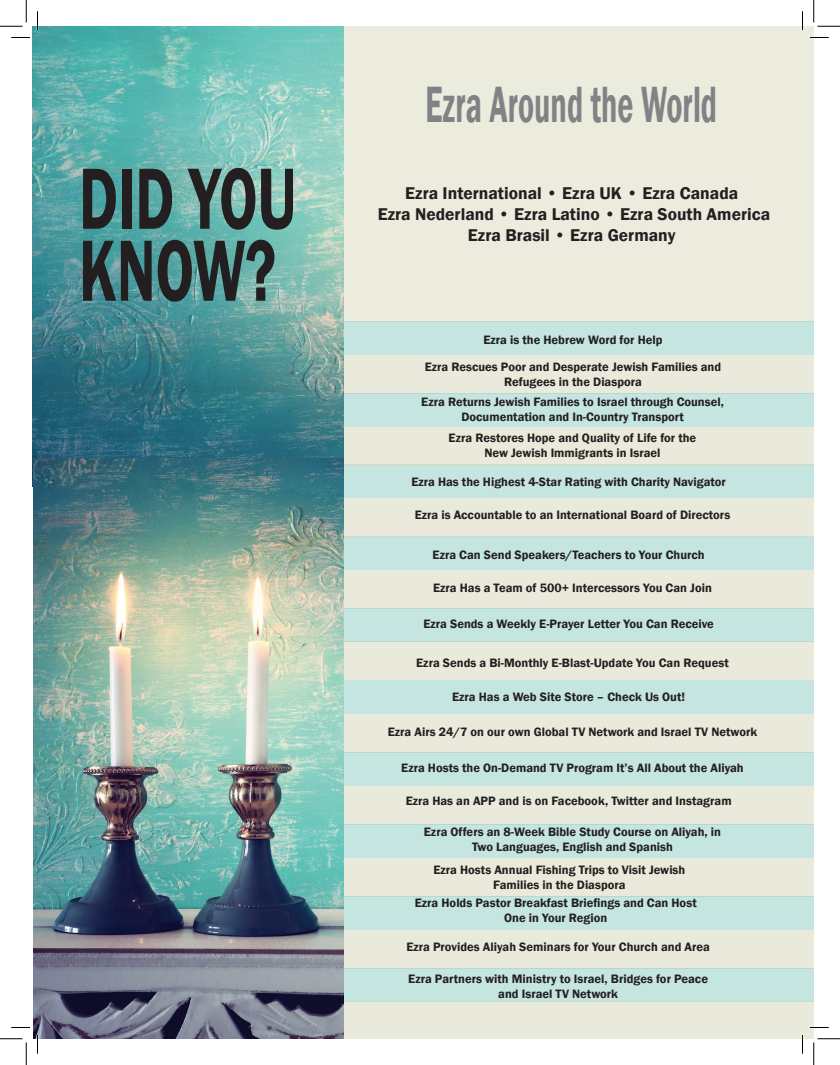
<style>
.page{position:relative;width:840px;height:1065px;background:#fff}
.page>*{position:absolute;margin:0;border:0;box-sizing:border-box;transform-origin:0 0}
.t1{font:600 90px/72px "Franklin Gothic";color:#231f20;scale:.67 1}
.t2{font:600 52.5px "Franklin Gothic";color:#808285;scale:.57 1}
.t3{font:600 17.5px/21px "Franklin Gothic";color:#231f20;text-align:center}
.t4{font:600 12.5px/15px "Franklin Gothic";color:#231f20;text-align:center}
</style>
<div class="page">
<div style="left:311px;top:26px;width:503px;height:296px;background:#ebecdd"></div>
<div style="left:340px;top:642px;width:474px;height:38px;background:#eaeadc"></div>
<div style="left:340px;top:680px;width:474px;height:34px;background:#c5e5e0"></div>
<div style="left:340px;top:714px;width:474px;height:38px;background:#eaeadc"></div>
<div style="left:340px;top:752px;width:474px;height:34px;background:#c5e5e0"></div>
<div style="left:340px;top:786px;width:474px;height:38px;background:#eaeadc"></div>
<div style="left:340px;top:824px;width:474px;height:34px;background:#c5e5e0"></div>
<div style="left:340px;top:858px;width:474px;height:38px;background:#eaeadc"></div>
<div style="left:340px;top:896px;width:474px;height:34px;background:#c5e5e0"></div>
<div style="left:340px;top:930px;width:474px;height:38px;background:#eaeadc"></div>
<div style="left:340px;top:968px;width:474px;height:34px;background:#c5e5e0"></div>
<div style="left:340px;top:1002px;width:474px;height:37px;background:#eaeadc"></div>
<div style="left:340px;top:536px;width:474px;height:34px;background:#c5e5e0"></div>
<div style="left:340px;top:464px;width:474px;height:34px;background:#c5e5e0"></div>
<div style="left:340px;top:321px;width:474px;height:34px;background:#c5e5e0"></div>
<div style="left:340px;top:355px;width:474px;height:38px;background:#eaeadc"></div>
<div style="left:340px;top:393px;width:474px;height:34px;background:#c5e5e0"></div>
<div style="left:340px;top:427px;width:474px;height:38px;background:#eaeadc"></div>
<div style="left:340px;top:498px;width:474px;height:38px;background:#eaeadc"></div>
<div style="left:340px;top:570px;width:474px;height:38px;background:#eaeadc"></div>
<div style="left:340px;top:608px;width:474px;height:34px;background:#c5e5e0"></div>
<img style="left:33px;top:26px;width:310px;height:432px">
<img style="left:33px;top:458px;width:310px;height:581px">
<svg style="left:11px;top:37px;width:19px;height:1px"></svg>
<svg style="left:810px;top:37px;width:19px;height:1px"></svg>
<svg style="left:11px;top:1027px;width:19px;height:1px"></svg>
<svg style="left:810px;top:1027px;width:19px;height:1px"></svg>
<svg style="left:37px;top:11px;width:1px;height:19px"></svg>
<svg style="left:37px;top:1035px;width:1px;height:19px"></svg>
<svg style="left:802px;top:11px;width:1px;height:19px"></svg>
<svg style="left:802px;top:1035px;width:1px;height:19px"></svg>
<svg style="left:0;top:0;width:27px;height:27px"></svg>
<svg style="left:0;top:1039px;width:27px;height:26px"></svg>
<svg style="left:814px;top:0;width:26px;height:27px"></svg>
<svg style="left:814px;top:1039px;width:26px;height:26px"></svg>
<h1 class="t1" style="left:79px;top:164px;width:326px">DID YOU<br>KNOW?</h1>
<h2 class="t2" style="left:425px;top:72px;width:513px">Ezra Around the World</h2>
<h3 class="t3" style="left:378px;top:183px;width:394px">Ezra International • Ezra UK • Ezra Canada<br>Ezra Nederland • Ezra Latino • Ezra South America<br>Ezra Brasil • Ezra Germany</h3>
<p class="t4" style="left:425px;top:327px;width:298px;line-height:26.6px">Ezra is the Hebrew Word for Help<br>Ezra Rescues Poor and Desperate Jewish Families and</p>
<p class="t4" style="left:421px;top:371px;width:304px;line-height:20.8px">Refugees in the Diaspora<br>Ezra Returns Jewish Families to Israel through Counsel,</p>
<p class="t4" style="left:449px;top:407px;width:249px;line-height:20.4px">Documentation and In-Country Transport<br>Ezra Restores Hope and Quality of Life for the</p>
<p class="t4" style="left:484px;top:445px;width:178px">New Jewish Immigrants in Israel</p>
<p class="t4" style="left:411px;top:475px;width:316px">Ezra Has the Highest 4-Star Rating with Charity Navigator</p>
<p class="t4" style="left:415px;top:507px;width:317px">Ezra is Accountable to an International Board of Directors</p>
<p class="t4" style="left:433px;top:547px;width:274px">Ezra Can Send Speakers/Teachers to Your Church</p>
<p class="t4" style="left:433px;top:580px;width:280px">Ezra Has a Team of 500+ Intercessors You Can Join</p>
<p class="t4" style="left:423px;top:616px;width:292px">Ezra Sends a Weekly E-Prayer Letter You Can Receive</p>
<p class="t4" style="left:416px;top:656px;width:314px">Ezra Sends a Bi-Monthly E-Blast-Update You Can Request</p>
<p class="t4" style="left:452px;top:690px;width:234px">Ezra Has a Web Site Store – Check Us Out!</p>
<p class="t4" style="left:388px;top:724px;width:371px">Ezra Airs 24/7 on our own Global TV Network and Israel TV Network</p>
<p class="t4" style="left:401px;top:760px;width:344px">Ezra Hosts the On-Demand TV Program It’s All About the Aliyah</p>
<p class="t4" style="left:406px;top:793px;width:327px">Ezra Has an APP and is on Facebook, Twitter and Instagram</p>
<p class="t4" style="left:424px;top:825px;width:299px">Ezra Offers an 8-Week Bible Study Course on Aliyah, in<br>Two Languages, English and Spanish</p>
<p class="t4" style="left:433px;top:862px;width:253px">Ezra Hosts Annual Fishing Trips to Visit Jewish<br>Families in the Diaspora</p>
<p class="t4" style="left:415px;top:896px;width:283px">Ezra Holds Pastor Breakfast Briefings and Can Host<br>One in Your Region</p>
<p class="t4" style="left:406px;top:939px;width:305px">Ezra Provides Aliyah Seminars for Your Church and Area</p>
<p class="t4" style="left:408px;top:972px;width:301px">Ezra Partners with Ministry to Israel, Bridges for Peace and Israel TV Network</p>
</div>
